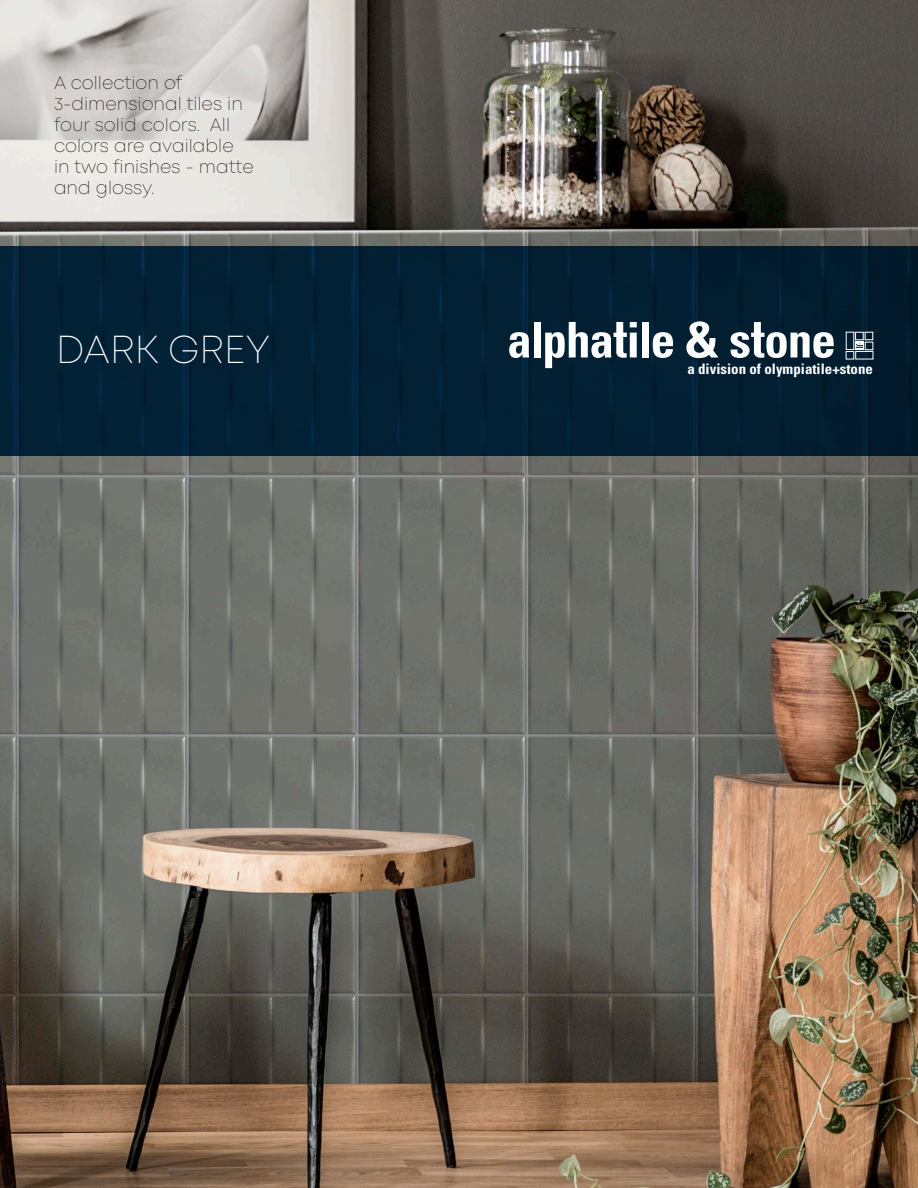
<style>
.page{position:relative;width:918px;height:1188px;background:#fff}
.page>*{position:absolute;margin:0;border:0;box-sizing:border-box;transform-origin:0 0}
.t1{font:39px "Mont Extra Light DEMO";color:#fff}
.t2{font:18px/21px "Mont Extra Light DEMO";color:#231f20}
.t3{font:700 condensed 14.4px "Univers";color:#fff}
</style>
<div class="page">
<img style="left:0;top:0;width:918px;height:1188px">
<div style="left:0;top:246px;width:918px;height:210px;background:#022134"></div>
<svg style="left:509px;top:332px;width:20px;height:26px"></svg>
<div style="left:534px;top:322px;width:7px;height:35px;background:#fff"></div>
<svg style="left:545px;top:322px;width:92px;height:46px"></svg>
<div style="left:642px;top:322px;width:7px;height:35px;background:#fff"></div>
<svg style="left:653px;top:332px;width:20px;height:26px"></svg>
<svg style="left:686px;top:321px;width:32px;height:37px"></svg>
<svg style="left:730px;top:322px;width:104px;height:36px"></svg>
<svg style="left:846px;top:330px;width:31px;height:30px"></svg>
<p class="t2" style="left:54px;top:72px;width:201px">A collection of<br>3-dimensional tiles in four solid colors. All colors are available in two finishes - matte and glossy.</p>
<h1 class="t1" style="left:56px;top:327px;width:216px">DARK GREY</h1>
<p class="t3" style="left:687px;top:360px;width:187px">a division of olympiatile+stone</p>
</div>
